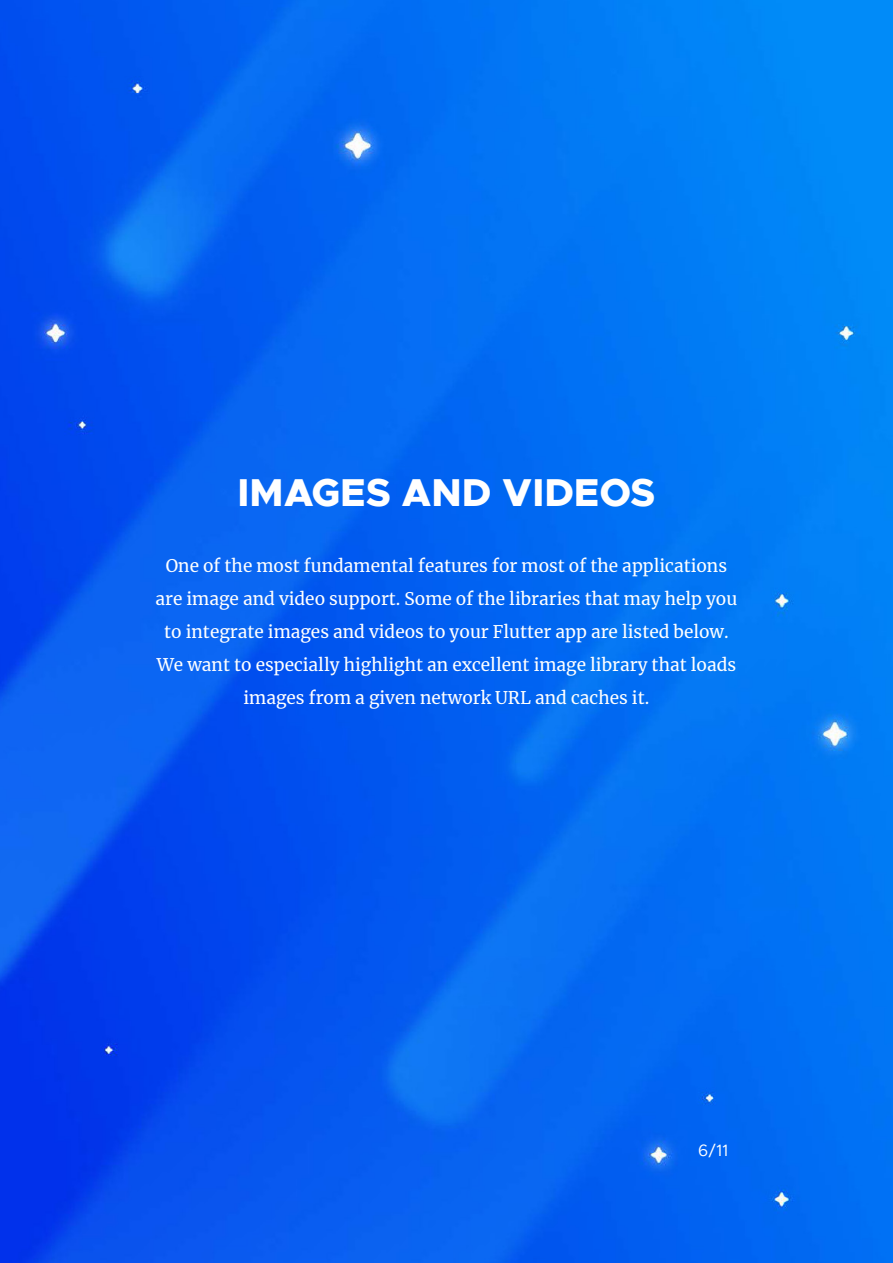
<style>
.page{position:relative;width:893px;height:1263px;background:#fff}
.page>*{position:absolute;margin:0;border:0;box-sizing:border-box;transform-origin:0 0}
.Heading_1{font:800 39px "Metropolis";color:#fff}
._1st_para{font:17.25px/33px "Merriweather";color:#fff;text-align:center}
.t1{font:16.5px "Metropolis";color:#fff}
</style>
<div class="page">
<img style="left:0;top:0;width:893px;height:1263px">
<p class="Heading_1" style="left:238px;top:468px;width:419px">IMAGES AND VIDEOS</p>
<p class="_1st_para" style="left:155px;top:549px;width:583px">One of the most fundamental features for most of the applications are image and video support. Some of the libraries that may help you to integrate images and videos to your Flutter app are listed below.</p>
<p class="_1st_para" style="left:157px;top:648px;width:581px">We want to especially highlight an excellent image library that loads images from a given network URL and caches it.</p>
<p class="t1" style="left:698px;top:1140px;width:31px">6/11</p>
</div>
